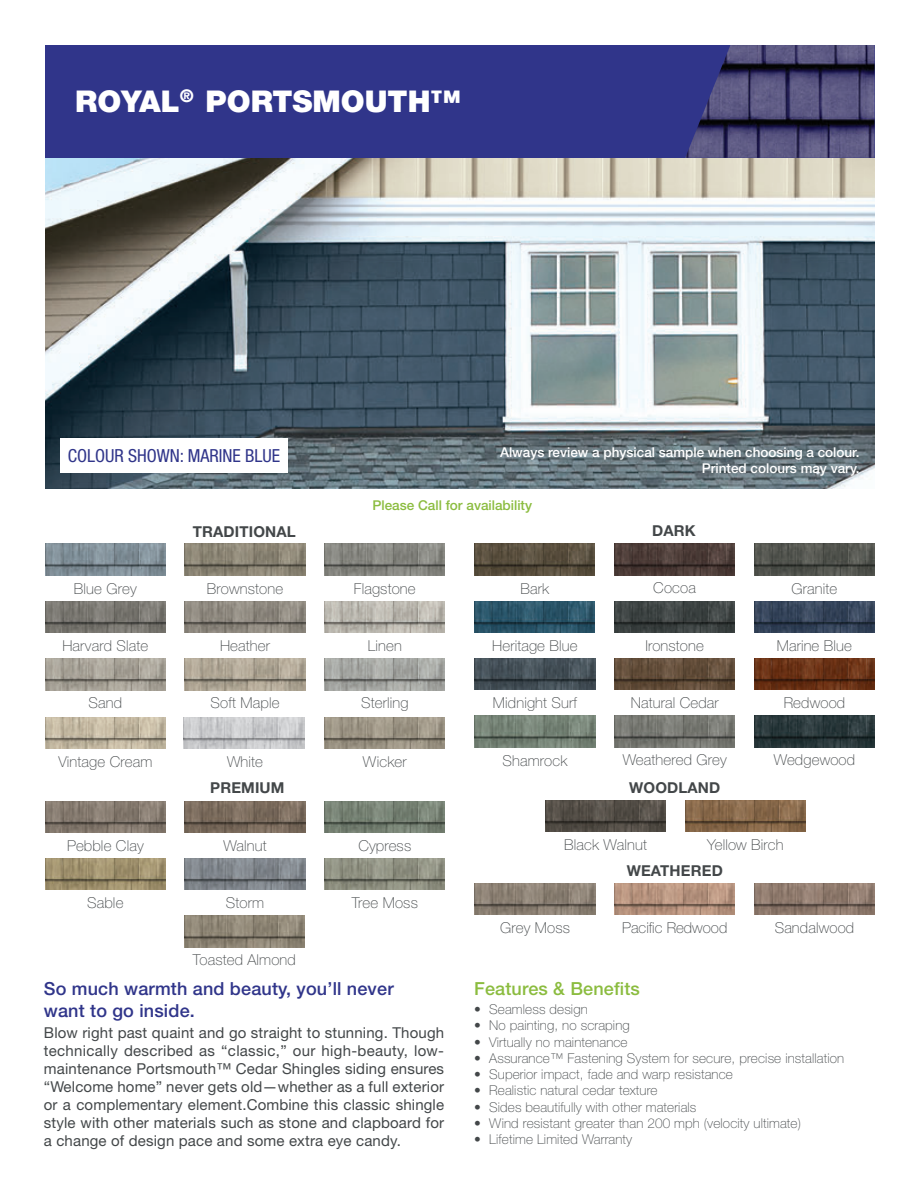
<style>
.page{position:relative;width:918px;height:1188px;background:#fff}
.page>*{position:absolute;margin:0;border:0;box-sizing:border-box;transform-origin:0 0}
.t1{font:900 30px "Helvetica Neue LT Std";color:#fff}
.t2{font:500 18px/21.6px "Helvetica Neue LT Std";letter-spacing:.01em;color:#30358a}
.t3{font:condensed 18px "Helvetica Neue LT Std";color:#30358a}
.t4{font:500 18px "Helvetica Neue LT Std";letter-spacing:.01em;color:#8bbc3f}
.t5{font:15px/18px "Helvetica Neue LT Std";letter-spacing:.01em;color:#434749;text-align:justify}
.t6{font:100 15px "Helvetica Neue LT Std";letter-spacing:.01em;color:#434749}
.t7{font:700 15px "Helvetica Neue LT Std";letter-spacing:.01em;color:#434749}
.t8{font:100 13.5px "Helvetica Neue LT Std";letter-spacing:.01em;color:#434749}
.t9{font:500 13.5px/16.2px "Helvetica Neue LT Std";color:#fff;text-align:right}
.t10{font:500 13.5px "Helvetica Neue LT Std";color:#8bbc3f}
</style>
<div class="page">
<img style="left:45px;top:158px;width:830px;height:330px">
<div style="left:45px;top:45px;width:830px;height:113px;background:#30358a"></div>
<img style="left:685px;top:45px;width:190px;height:113px">
<div style="left:60px;top:439px;width:228px;height:34px;background:#fff"></div>
<img style="left:45px;top:544px;width:120px;height:31px">
<img style="left:185px;top:544px;width:120px;height:31px">
<img style="left:325px;top:544px;width:120px;height:31px">
<img style="left:45px;top:601px;width:120px;height:32px">
<img style="left:185px;top:601px;width:120px;height:32px">
<img style="left:325px;top:601px;width:120px;height:32px">
<img style="left:45px;top:658px;width:120px;height:32px">
<img style="left:185px;top:658px;width:120px;height:32px">
<img style="left:325px;top:658px;width:120px;height:32px">
<img style="left:45px;top:717px;width:120px;height:32px">
<img style="left:325px;top:717px;width:120px;height:32px">
<img style="left:45px;top:801px;width:120px;height:32px">
<img style="left:185px;top:801px;width:120px;height:32px">
<img style="left:325px;top:801px;width:120px;height:32px">
<img style="left:45px;top:858px;width:120px;height:32px">
<img style="left:185px;top:858px;width:120px;height:32px">
<img style="left:325px;top:858px;width:120px;height:32px">
<img style="left:184px;top:916px;width:120px;height:31px">
<img style="left:475px;top:544px;width:120px;height:31px">
<img style="left:615px;top:544px;width:120px;height:31px">
<img style="left:754px;top:658px;width:121px;height:32px">
<img style="left:754px;top:544px;width:120px;height:31px">
<img style="left:475px;top:601px;width:120px;height:32px">
<img style="left:615px;top:601px;width:120px;height:32px">
<img style="left:475px;top:716px;width:120px;height:31px">
<img style="left:615px;top:716px;width:120px;height:31px">
<img style="left:754px;top:716px;width:121px;height:31px">
<img style="left:754px;top:601px;width:120px;height:32px">
<img style="left:475px;top:658px;width:120px;height:32px">
<img style="left:615px;top:658px;width:120px;height:32px">
<img style="left:546px;top:800px;width:120px;height:32px">
<img style="left:685px;top:800px;width:120px;height:32px">
<img style="left:475px;top:883px;width:120px;height:32px">
<img style="left:615px;top:883px;width:120px;height:32px">
<img style="left:754px;top:883px;width:121px;height:32px">
<img style="left:184px;top:717px;width:120px;height:32px">
<p class="t1" style="left:75px;top:84px;width:387px">ROYAL<sup>®</sup> PORTSMOUTH™</p>
<p class="t3" style="left:68px;top:446px;width:214px">COLOUR SHOWN: MARINE BLUE</p>
<p class="t9" style="left:500px;top:444px;width:361px">Always review a physical sample when choosing a colour.<br>Printed colours may vary.</p>
<p class="t10" style="left:373px;top:498px;width:161px">Please Call for availability</p>
<p class="t7" style="left:193px;top:522px;width:105px">TRADITIONAL</p>
<p class="t7" style="left:652px;top:522px;width:45px">DARK</p>
<p class="t6" style="left:74px;top:580px;width:64px">Blue Grey</p>
<p class="t6" style="left:207px;top:580px;width:78px">Brownstone</p>
<p class="t6" style="left:354px;top:580px;width:63px">Flagstone</p>
<p class="t6" style="left:521px;top:580px;width:30px">Bark</p>
<p class="t6" style="left:653px;top:579px;width:44px">Cocoa</p>
<p class="t6" style="left:791px;top:580px;width:47px">Granite</p>
<p class="t6" style="left:62px;top:637px;width:87px">Harvard Slate</p>
<p class="t6" style="left:220px;top:637px;width:51px">Heather</p>
<p class="t6" style="left:368px;top:637px;width:36px">Linen</p>
<p class="t6" style="left:492px;top:637px;width:87px">Heritage Blue</p>
<p class="t6" style="left:645px;top:637px;width:60px">Ironstone</p>
<p class="t6" style="left:777px;top:637px;width:77px">Marine Blue</p>
<p class="t6" style="left:89px;top:694px;width:35px">Sand</p>
<p class="t6" style="left:211px;top:694px;width:70px">Soft Maple</p>
<p class="t6" style="left:361px;top:694px;width:49px">Sterling</p>
<p class="t6" style="left:493px;top:694px;width:86px">Midnight Surf</p>
<p class="t6" style="left:631px;top:694px;width:89px">Natural Cedar</p>
<p class="t6" style="left:784px;top:694px;width:63px">Redwood</p>
<p class="t6" style="left:58px;top:753px;width:95px">Vintage Cream</p>
<p class="t6" style="left:227px;top:753px;width:37px">White</p>
<p class="t6" style="left:363px;top:753px;width:45px">Wicker</p>
<p class="t6" style="left:503px;top:752px;width:66px">Shamrock</p>
<p class="t6" style="left:623px;top:752px;width:106px">Weathered Grey</p>
<p class="t6" style="left:774px;top:752px;width:83px">Wedgewood</p>
<p class="t7" style="left:210px;top:778px;width:76px">PREMIUM</p>
<p class="t7" style="left:629px;top:778px;width:93px">WOODLAND</p>
<p class="t6" style="left:67px;top:837px;width:78px">Pebble Clay</p>
<p class="t6" style="left:223px;top:837px;width:45px">Walnut</p>
<p class="t6" style="left:358px;top:837px;width:54px">Cypress</p>
<p class="t6" style="left:564px;top:836px;width:84px">Black Walnut</p>
<p class="t6" style="left:707px;top:836px;width:78px">Yellow Birch</p>
<p class="t7" style="left:627px;top:861px;width:98px">WEATHERED</p>
<p class="t6" style="left:87px;top:894px;width:38px">Sable</p>
<p class="t6" style="left:226px;top:894px;width:40px">Storm</p>
<p class="t6" style="left:352px;top:894px;width:68px">Tree Moss</p>
<p class="t6" style="left:500px;top:919px;width:71px">Grey Moss</p>
<p class="t6" style="left:622px;top:919px;width:107px">Pacific Redwood</p>
<p class="t6" style="left:775px;top:919px;width:81px">Sandalwood</p>
<p class="t6" style="left:193px;top:951px;width:105px">Toasted Almond</p>
<p class="t2" style="left:44px;top:978px;width:351px">So much warmth and beauty, you’ll never want to go inside.</p>
<p class="t5" style="left:44px;top:1023px;width:402px">Blow right past quaint and go straight to stunning. Though technically described as “classic,” our high-beauty, low&shy;maintenance Portsmouth™ Cedar Shingles siding ensures “Welcome home” never gets old—whether as a full exterior or a complementary element.Combine this classic shingle style with other materials such as stone and clapboard for a change of design pace and some extra eye candy.</p>
<p class="t4" style="left:474px;top:978px;width:167px">Features &amp; Benefits</p>
<p class="t8" style="left:474px;top:1002px;width:115px">• Seamless design</p>
<p class="t8" style="left:474px;top:1018px;width:157px">• No painting, no scraping</p>
<p class="t8" style="left:474px;top:1034px;width:155px">• Virtually no maintenance</p>
<p class="t8" style="left:474px;top:1050px;width:372px">• Assurance™ Fastening System for secure, precise installation</p>
<p class="t8" style="left:474px;top:1067px;width:260px">• Superior impact, fade and warp resistance</p>
<p class="t8" style="left:474px;top:1083px;width:185px">• Realistic natural cedar texture</p>
<p class="t8" style="left:474px;top:1099px;width:224px">• Sides beautifully with other materials</p>
<p class="t8" style="left:474px;top:1115px;width:328px">• Wind resistant greater than 200 mph (velocity ultimate)</p>
<p class="t8" style="left:474px;top:1131px;width:160px">• Lifetime Limited Warranty</p>
</div>
